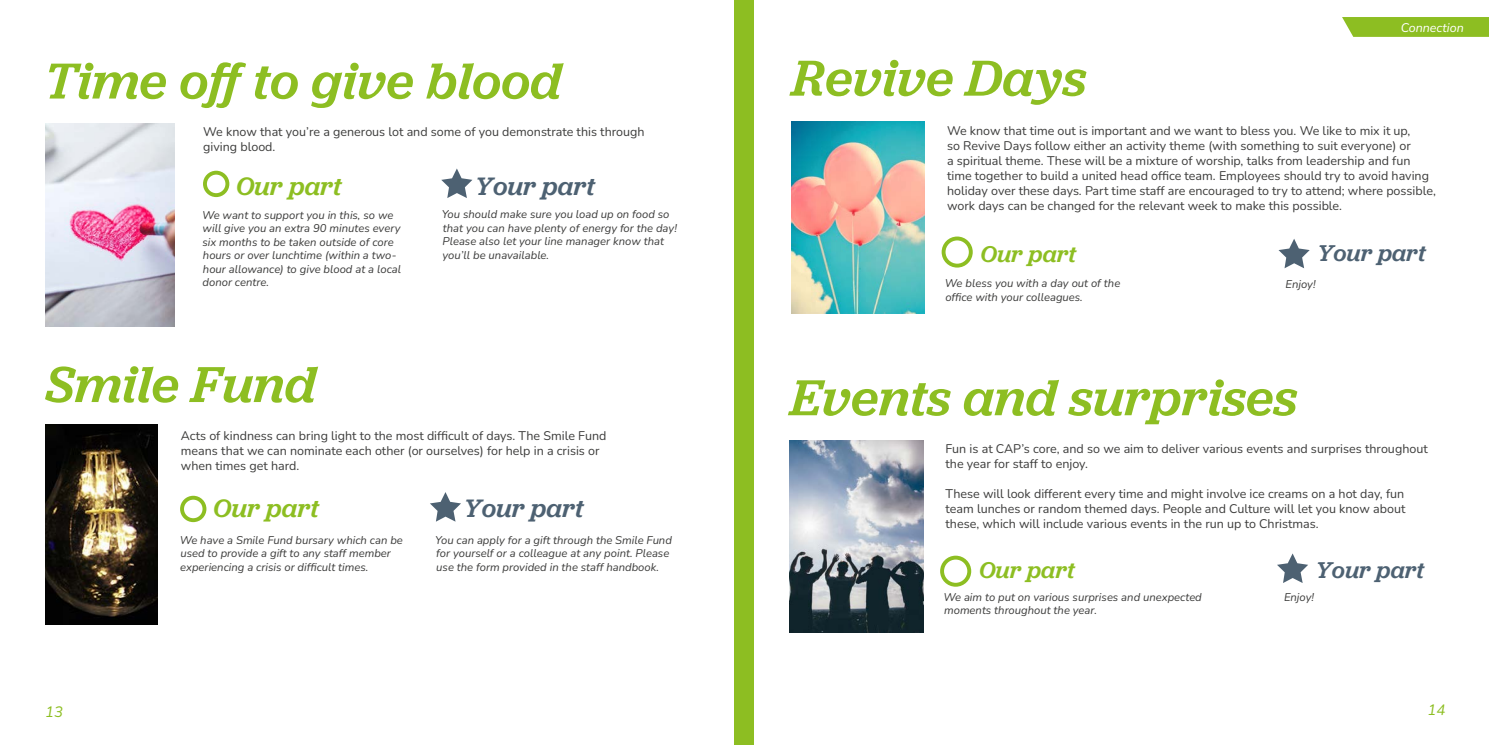
<style>
.page{position:relative;width:1489px;height:745px;background:#fff}
.page>*{position:absolute;margin:0;border:0;box-sizing:border-box;transform-origin:0 0}
.t1{font:italic 500 52.5px "Jubilat";color:#8dbe22}
.t2{font:italic 500 26.25px "Jubilat";color:#4d6172}
.t3{font:italic 500 26.25px "Jubilat";color:#8dbe22}
.t4{font:italic 500 23.75px "Jubilat";color:#4d6172}
.t5{font:italic 500 23.75px "Jubilat";color:#8dbe22}
.t6{font:italic 200 15px "Nunito";color:#8dbe22}
.t7{font:12.5px/15px "Nunito";color:#3c3c3b}
.t8{font:italic 200 12.5px "Nunito";color:#fff}
.t9{font:italic 200 11.25px/13.5px "Nunito";color:#3c3c3b}
</style>
<div class="page">
<div style="left:180px;top:495px;width:26px;height:27px;border:4px solid #8dbe22;border-radius:50%"></div>
<svg style="left:430px;top:492px;width:31px;height:29px"></svg>
<img style="left:45px;top:424px;width:113px;height:200px">
<div style="left:203px;top:171px;width:26px;height:26px;border:4px solid #8dbe22;border-radius:50%"></div>
<svg style="left:441px;top:168px;width:31px;height:30px"></svg>
<img style="left:46px;top:123px;width:129px;height:203px">
<div style="left:941px;top:236px;width:31px;height:31px;border:4px solid #8dbe22;border-radius:50%"></div>
<img style="left:791px;top:122px;width:133px;height:191px">
<svg style="left:1278px;top:239px;width:31px;height:29px"></svg>
<div style="left:940px;top:555px;width:31px;height:31px;border:4px solid #8dbe22;border-radius:50%"></div>
<img style="left:789px;top:440px;width:133px;height:191px">
<svg style="left:1277px;top:553px;width:30px;height:29px"></svg>
<svg style="left:1342px;top:17px;width:146px;height:20px;background:#92c02b"></svg>
<div style="left:734px;top:0;width:20px;height:744px;background:#8dbe22"></div>
<h1 class="t1" style="left:44px;top:48px;width:519px">Time off to give blood</h1>
<p class="t7" style="left:203px;top:124px;width:443px">We know that you’re a generous lot and some of you demonstrate this through giving blood.</p>
<h2 class="t3" style="left:236px;top:169px;width:107px">Our part</h2>
<h2 class="t2" style="left:475px;top:169px;width:122px">Your part</h2>
<p class="t9" style="left:202px;top:207px;width:201px">We want to support you in this, so we will give you an extra 90 minutes every six months to be taken outside of core hours or over lunchtime (within a two&shy;hour allowance) to give blood at a local donor centre.</p>
<h1 class="t1" style="left:45px;top:351px;width:272px">Smile Fund</h1>
<p class="t9" style="left:442px;top:207px;width:237px">You should make sure you load up on food so that you can have plenty of energy for the day!<br>Please also let your line manager know that you’ll be unavailable.</p>
<p class="t7" style="left:181px;top:427px;width:427px">Acts of kindness can bring light to the most difficult of days. The Smile Fund means that we can nominate each other (or ourselves) for help in a crisis or when times get hard.</p>
<h2 class="t3" style="left:213px;top:491px;width:107px">Our part</h2>
<h2 class="t2" style="left:463px;top:491px;width:122px">Your part</h2>
<p class="t9" style="left:180px;top:532px;width:225px">We have a Smile Fund bursary which can be used to provide a gift to any staff member experiencing a crisis or difficult times.</p>
<p class="t9" style="left:435px;top:532px;width:238px">You can apply for a gift through the Smile Fund for yourself or a colleague at any point. Please use the form provided in the staff handbook.</p>
<h1 class="t1" style="left:791px;top:45px;width:296px">Revive Days</h1>
<p class="t8" style="left:1400px;top:19px;width:64px">Connection</p>
<p class="t7" style="left:947px;top:122px;width:490px">We know that time out is important and we want to bless you. We like to mix it up,<br>so Revive Days follow either an activity theme (with something to suit everyone) or<br>a spiritual theme. These will be a mixture of worship, talks from leadership and fun time together to build a united head office team. Employees should try to avoid having holiday over these days. Part time staff are encouraged to try to attend; where possible, work days can be changed for the relevant week to make this possible.</p>
<h3 class="t5" style="left:980px;top:239px;width:97px">Our part</h3>
<h3 class="t4" style="left:1316px;top:238px;width:110px">Your part</h3>
<p class="t9" style="left:944px;top:276px;width:177px">We bless you with a day out of the office with your colleagues.</p>
<p class="t9" style="left:1285px;top:277px;width:32px">Enjoy!</p>
<h1 class="t1" style="left:790px;top:364px;width:508px">Events and surprises</h1>
<p class="t7" style="left:945px;top:440px;width:484px">Fun is at CAP’s core, and so we aim to deliver various events and surprises throughout the year for staff to enjoy.</p>
<p class="t7" style="left:945px;top:485px;width:461px;text-align:justify">These will look different every time and might involve ice creams on a hot day, fun team lunches or random themed days. People and Culture will let you know about these, which will include various events in the run up to Christmas.</p>
<h3 class="t5" style="left:979px;top:554px;width:97px">Our part</h3>
<h3 class="t4" style="left:1315px;top:554px;width:110px">Your part</h3>
<p class="t9" style="left:943px;top:589px;width:260px">We aim to put on various surprises and unexpected moments throughout the year.</p>
<p class="t9" style="left:1283px;top:589px;width:32px">Enjoy!</p>
<p class="t6" style="left:45px;top:701px;width:20px">13</p>
<p class="t6" style="left:1427px;top:699px;width:20px">14</p>
</div>
